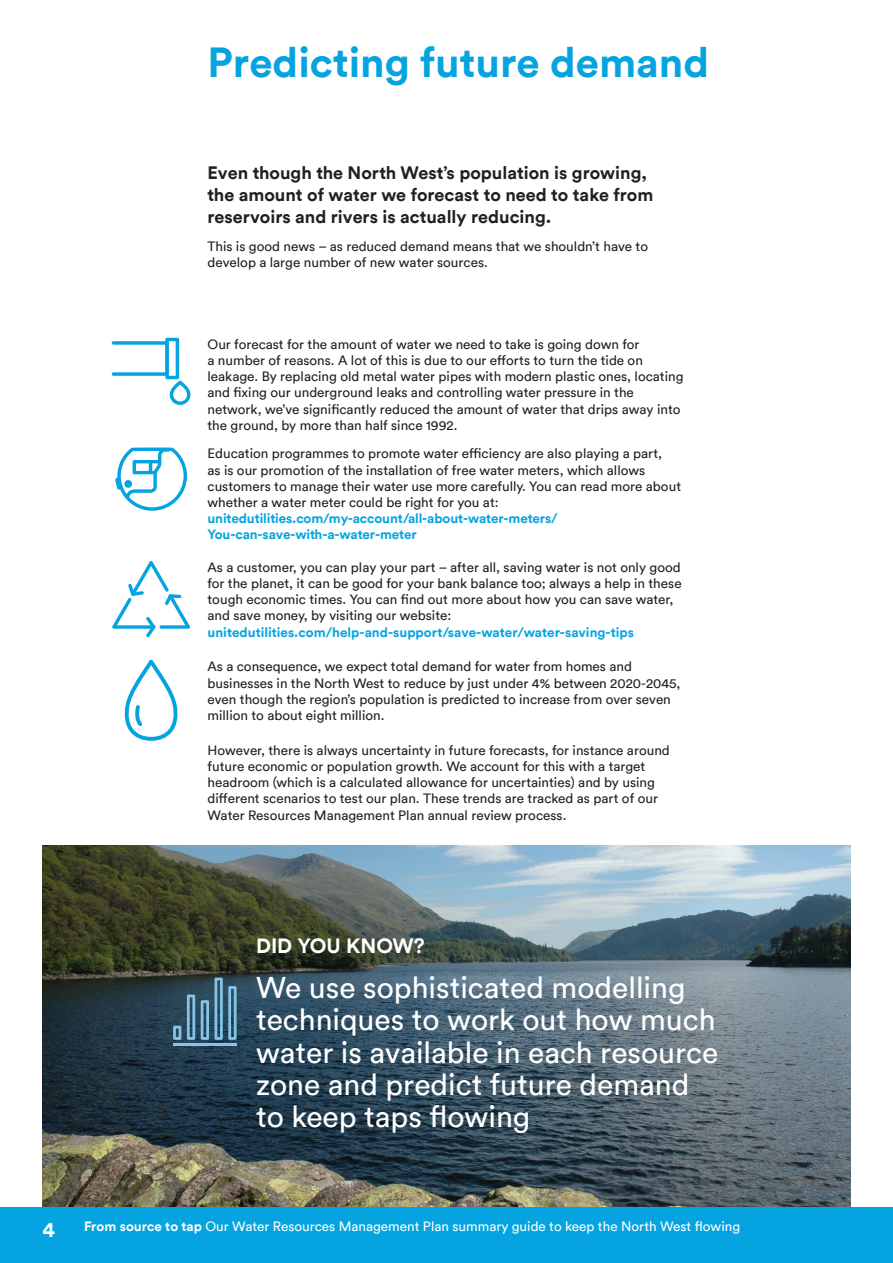
<style>
.page{position:relative;width:893px;height:1263px;background:#fff}
.page>*{position:absolute;margin:0;border:0;box-sizing:border-box;transform-origin:0 0}
.t1{font:700 42px "Circular TT";color:#05a4e0}
.t2{font:30px/32.4px "Circular TT";color:#fff}
.t3{font:700 21px "Circular TT";color:#fff}
.t4{font:700 20.7px "Circular TT";color:#fff}
.t5{font:700 18px/21.6px "Circular TT";color:#231f20}
.t6{font:13.5px/16.2px "Circular TT";color:#231f20}
.t7{font:700 13.5px/16.2px "Circular TT";letter-spacing:-.01em;color:#05a4e0}
.t8{font:13.5px "Circular TT";color:#fff}
.s1{font-weight:700}
</style>
<div class="page">
<img style="left:43px;top:845px;width:807px;height:363px">
<svg style="left:115px;top:447px;width:72px;height:64px"></svg>
<div style="left:124px;top:480px;width:8px;height:8px;background:#05a4e0;border-radius:50%"></div>
<svg style="left:112px;top:561px;width:78px;height:76px"></svg>
<svg style="left:112px;top:338px;width:78px;height:67px"></svg>
<svg style="left:124px;top:660px;width:54px;height:81px"></svg>
<hr style="left:173px;top:1043px;width:64px;height:2px;background:#85c4e7">
<svg style="left:173px;top:1026px;width:8px;height:14px"></svg>
<svg style="left:201px;top:1000px;width:8px;height:40px"></svg>
<svg style="left:215px;top:977px;width:22px;height:63px"></svg>
<svg style="left:187px;top:994px;width:8px;height:46px"></svg>
<div style="left:0;top:1208px;width:893px;height:55px;background:#05a4e0"></div>
<h1 class="t1" style="left:207px;top:35px;width:503px">Predicting future demand</h1>
<p class="t5" style="left:207px;top:162px;width:447px">Even though the North West’s population is growing, the amount of water we forecast to need to take from reservoirs and rivers is actually reducing.</p>
<p class="t6" style="left:207px;top:238px;width:442px">This is good news – as reduced demand means that we shouldn’t have to develop a large number of new water sources.</p>
<p class="t6" style="left:207px;top:336px;width:478px">Our forecast for the amount of water we need to take is going down for<br>a number of reasons. A lot of this is due to our efforts to turn the tide on leakage. By replacing old metal water pipes with modern plastic ones, locating and fixing our underground leaks and controlling water pressure in the network, we’ve significantly reduced the amount of water that drips away into the ground, by more than half since 1992.</p>
<p class="t6" style="left:207px;top:445px;width:475px">Education programmes to promote water efficiency are also playing a part,<br>as is our promotion of the installation of free water meters, which allows customers to manage their water use more carefully. You can read more about whether a water meter could be right for you at:</p>
<p class="t7" style="left:207px;top:510px;width:352px">unitedutilities.com/my-account/all-about-water-meters/<br>You-can-save-with-a-water-meter</p>
<p class="t6" style="left:207px;top:559px;width:476px">As a customer, you can play your part – after all, saving water is not only good for the planet, it can be good for your bank balance too; always a help in these tough economic times. You can find out more about how you can save water, and save money, by visiting our website:</p>
<p class="t7" style="left:207px;top:623px;width:428px">unitedutilities.com/help-and-support/save-water/water-saving-tips</p>
<p class="t6" style="left:207px;top:658px;width:475px">As a consequence, we expect total demand for water from homes and businesses in the North West to reduce by just under 4% between 2020-2045, even though the region’s population is predicted to increase from over seven million to about eight million.</p>
<p class="t6" style="left:207px;top:742px;width:464px">However, there is always uncertainty in future forecasts, for instance around future economic or population growth. We account for this with a target headroom (which is a calculated allowance for uncertainties) and by using different scenarios to test our plan. These trends are tracked as part of our Water Resources Management Plan annual review process.</p>
<p class="t4" style="left:256px;top:933px;width:170px">DID YOU KNOW?</p>
<p class="t2" style="left:256px;top:971px;width:431px">We use sophisticated modelling</p>
<h2 class="t2" style="left:256px;top:1003px;width:464px">techniques to work out how much water is available in each resource zone and predict future demand to keep taps flowing</h2>
<p class="t3" style="left:43px;top:1216px;width:14px">4</p>
<p class="t8" style="left:84px;top:1218px;width:657px"><span class="s1">From source to tap</span> Our Water Resources Management Plan summary guide to keep the North West flowing</p>
</div>
